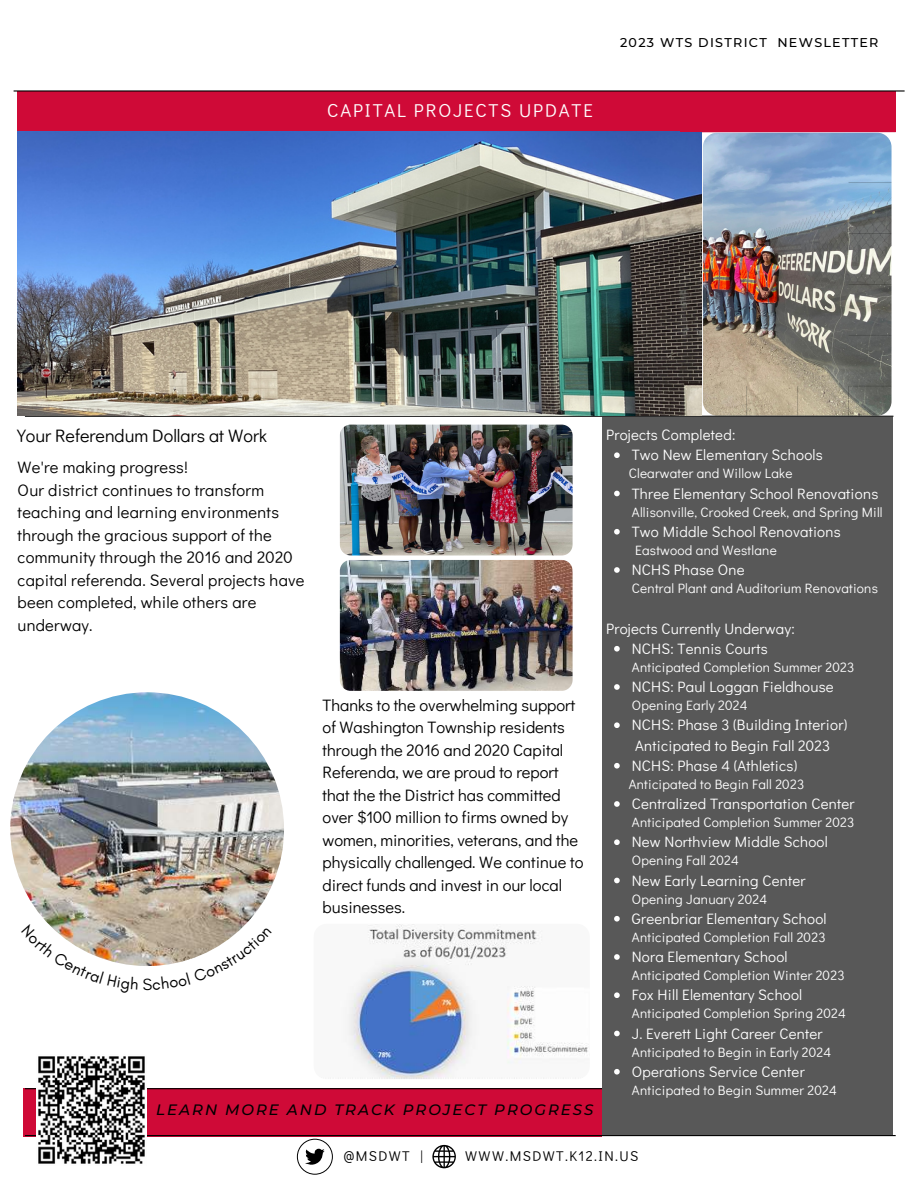
<style>
.page{position:relative;width:918px;height:1188px;background:#fff}
.page>*{position:absolute;margin:0;border:0;box-sizing:border-box;transform-origin:0 0}
.t1{font:18.6px "Didact Gothic";letter-spacing:.1em;color:#fff}
.t2{font:18px "Didact Gothic";color:#000}
.t3{font:16.5px/22.5px "Didact Gothic";color:#000}
.t4{font:16.5px "Glacial Indifference";color:#000}
.t5{font:500 15.45px/21.3px "Montserrat";color:#fff;text-align:center}
.t6{font:15px/20.2px "Didact Gothic";letter-spacing:.015em;color:#fff}
.t7{font:italic 500 15px "Montserrat";letter-spacing:.13em;color:#000}
.t8{font:14.1px "Didact Gothic";letter-spacing:.1em;color:#000}
.t9{font:13.5px "Didact Gothic";letter-spacing:.015em;color:#fff}
.t10{font:500 12.75px "Montserrat";letter-spacing:.1em;color:#000}
</style>
<div class="page">
<div style="left:17px;top:92px;width:878px;height:40px;background:#cf0a37"></div>
<hr style="left:14px;top:90px;width:891px;height:2px;background:#000">
<svg style="left:701px;top:130px;width:195px;height:3px"></svg>
<img style="left:703px;top:133px;width:189px;height:283px;border-radius:14px">
<div style="left:23px;top:1088px;width:579px;height:48px;background:#cf0a37"></div>
<hr style="left:25px;top:1135px;width:871px;height:1px;background:#000">
<hr style="left:25px;top:1088px;width:577px;height:1px;background:#000">
<hr style="left:25px;top:416px;width:868px;height:1px;background:#000">
<img style="left:10px;top:692px;width:274px;height:274px;border-radius:50%">
<img style="left:340px;top:425px;width:233px;height:131px;border-radius:11px">
<img style="left:314px;top:924px;width:276px;height:155px;border-radius:13px">
<img style="left:36px;top:1056px;width:111px;height:108px">
<svg style="left:432px;top:1145px;width:24px;height:23px"></svg>
<svg style="left:297px;top:1139px;width:36px;height:36px"></svg>
<div style="left:602px;top:416px;width:291px;height:719px;background:#585858"></div>
<img style="left:17px;top:132px;width:684px;height:284px">
<img style="left:340px;top:560px;width:233px;height:131px;border-radius:11px">
<svg style="left:614px;top:452px;width:6px;height:6px"></svg>
<svg style="left:614px;top:491px;width:6px;height:5px"></svg>
<svg style="left:614px;top:529px;width:6px;height:6px"></svg>
<svg style="left:614px;top:567px;width:6px;height:6px"></svg>
<svg style="left:614px;top:646px;width:6px;height:6px"></svg>
<svg style="left:614px;top:684px;width:6px;height:6px"></svg>
<svg style="left:614px;top:722px;width:6px;height:6px"></svg>
<svg style="left:614px;top:763px;width:6px;height:6px"></svg>
<svg style="left:614px;top:801px;width:6px;height:6px"></svg>
<svg style="left:614px;top:839px;width:6px;height:6px"></svg>
<svg style="left:614px;top:878px;width:6px;height:5px"></svg>
<svg style="left:614px;top:916px;width:6px;height:6px"></svg>
<svg style="left:614px;top:954px;width:6px;height:6px"></svg>
<svg style="left:614px;top:992px;width:6px;height:6px"></svg>
<svg style="left:614px;top:1031px;width:6px;height:5px"></svg>
<svg style="left:614px;top:1069px;width:6px;height:6px"></svg>
<img style="left:48px;top:924px;width:90px;height:42px">
<svg style="left:153px;top:927px;width:90px;height:39px"></svg>
<p class="t1" style="left:327px;top:97px;width:267px">CAPITAL PROJECTS UPDATE</p>
<p class="t10" style="left:620px;top:34px;width:260px">2023 WTS DISTRICT NEWSLETTER</p>
<p class="t2" style="left:17px;top:422px;width:251px">Your Referendum Dollars at Work</p>
<p class="t3" style="left:18px;top:455px;width:288px">We're making progress!<br>Our district continues to transform teaching and learning environments through the gracious support of the community through the 2016 and 2020 capital referenda. Several projects have been completed, while others are underway.</p>
<p class="t3" style="left:323px;top:692px;width:262px">Thanks to the overwhelming support of Washington Township residents through the 2016 and 2020 Capital Referenda, we are proud to report that the the District has committed over $100 million to firms owned by women, minorities, veterans, and the physically challenged. We continue to direct funds and invest in our local businesses.</p>
<p class="t4" style="left:143px;top:975px;width:11px">S</p>
<p class="t7" style="left:156px;top:1099px;width:439px">LEARN MORE AND TRACK PROJECT PROGRESS</p>
<p class="t6" style="left:606px;top:423px;width:131px">Projects Completed:</p>
<p class="t9" style="left:629px;top:463px;width:165px">Clearwater and Willow Lake</p>
<p class="t9" style="left:632px;top:501px;width:252px">Allisonville, Crooked Creek, and Spring Mill</p>
<p class="t9" style="left:635px;top:540px;width:143px">Eastwood and Westlane</p>
<p class="t9" style="left:632px;top:578px;width:248px">Central Plant and Auditorium Renovations</p>
<p class="t6" style="left:606px;top:617px;width:190px">Projects Currently Underway:</p>
<p class="t9" style="left:632px;top:657px;width:224px">Anticipated Completion Summer 2023</p>
<p class="t9" style="left:632px;top:695px;width:117px">Opening Early 2024</p>
<p class="t6" style="left:632px;top:444px;width:193px">Two New Elementary Schools</p>
<p class="t6" style="left:632px;top:482px;width:248px">Three Elementary School Renovations</p>
<p class="t6" style="left:632px;top:520px;width:211px">Two Middle School Renovations</p>
<p class="t6" style="left:632px;top:558px;width:115px">NCHS Phase One</p>
<p class="t6" style="left:632px;top:637px;width:138px">NCHS: Tennis Courts</p>
<p class="t6" style="left:632px;top:675px;width:204px">NCHS: Paul Loggan Fieldhouse</p>
<p class="t6" style="left:632px;top:714px;width:217px">NCHS: Phase 3 (Building Interior)<br>Anticipated to Begin Fall 2023<br>NCHS: Phase 4 (Athletics)</p>
<p class="t6" style="left:632px;top:792px;width:224px">Centralized Transportation Center</p>
<p class="t6" style="left:632px;top:831px;width:198px">New Northview Middle School</p>
<p class="t6" style="left:632px;top:869px;width:175px">New Early Learning Center</p>
<p class="t6" style="left:632px;top:907px;width:196px">Greenbriar Elementary School</p>
<p class="t6" style="left:632px;top:945px;width:157px">Nora Elementary School</p>
<p class="t6" style="left:632px;top:984px;width:172px">Fox Hill Elementary School</p>
<p class="t6" style="left:632px;top:1022px;width:192px">J. Everett Light Career Center</p>
<p class="t6" style="left:632px;top:1060px;width:175px">Operations Service Center</p>
<p class="t5" style="left:648px;top:717px;width:201px">Extra Space<br>Perhaps Add Attendance<br>Counts Info????</p>
<p class="t9" style="left:629px;top:774px;width:177px">Anticipated to Begin Fall 2023</p>
<p class="t9" style="left:632px;top:812px;width:224px">Anticipated Completion Summer 2023</p>
<p class="t9" style="left:632px;top:850px;width:108px">Opening Fall 2024</p>
<p class="t9" style="left:632px;top:888px;width:137px">Opening January 2024</p>
<p class="t9" style="left:632px;top:927px;width:195px">Anticipated Completion Fall 2023</p>
<p class="t9" style="left:632px;top:965px;width:214px">Anticipated Completion Winter 2023</p>
<p class="t9" style="left:632px;top:1003px;width:215px">Anticipated Completion Spring 2024</p>
<p class="t9" style="left:632px;top:1041px;width:201px">Anticipated to Begin in Early 2024</p>
<p class="t9" style="left:632px;top:1080px;width:206px">Anticipated to Begin Summer 2024</p>
<p class="t8" style="left:344px;top:1145px;width:80px">@MSDWT |</p>
<p class="t8" style="left:465px;top:1145px;width:175px">WWW.MSDWT.K12.IN.US</p>
</div>
